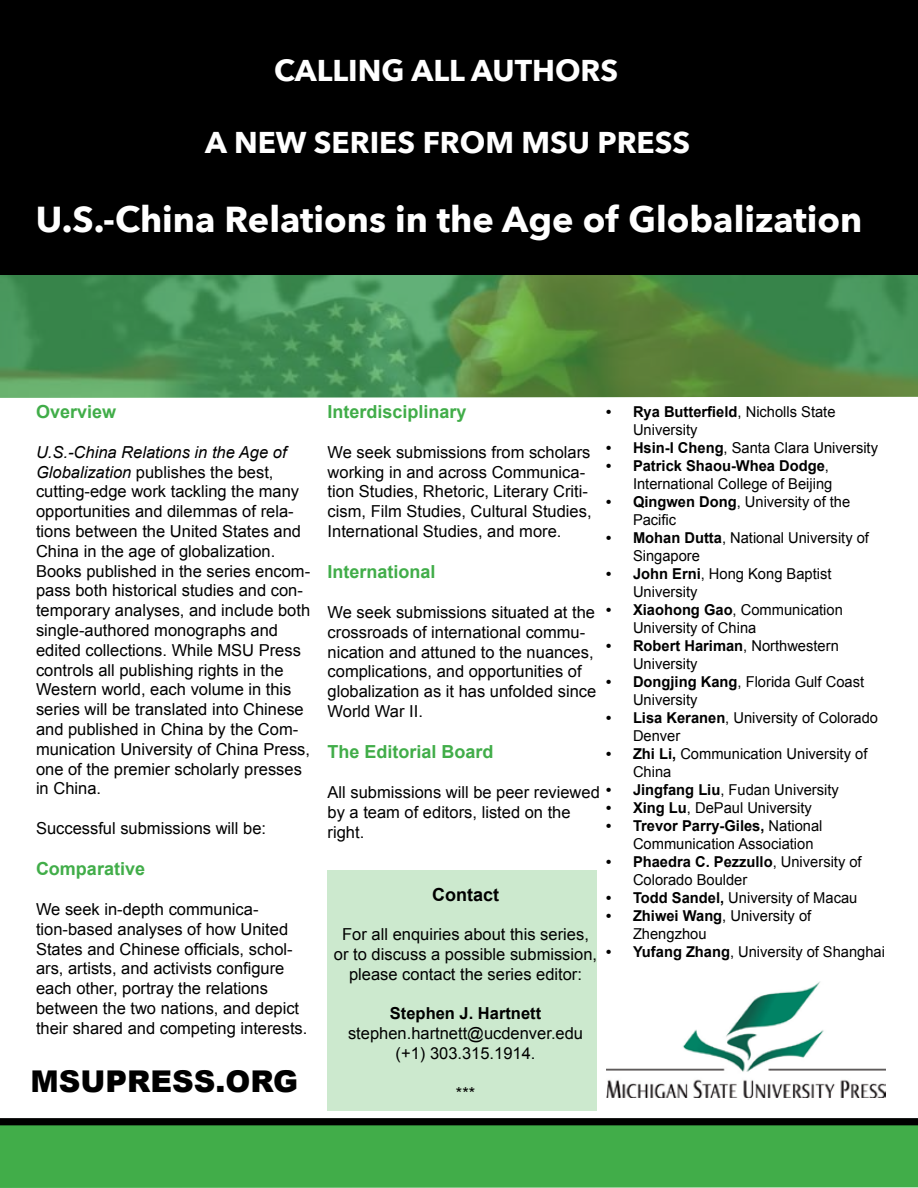
<style>
.page{position:relative;width:918px;height:1188px;background:#fff}
.page>*{position:absolute;margin:0;border:0;box-sizing:border-box;transform-origin:0 0}
.t1{font:700 36px "Avenir Next";color:#fff}
.t2{font:700 30px "Avenir Next";color:#fff}
.t3{font:900 30px "Arial";color:#000}
.t4{font:700 18px "Arial";color:#41ad49}
.t5{font:700 18px "Arial";color:#000}
.t6{font:16.5px/19.8px "Arial";color:#000}
.t7{font:700 16.5px "Arial";color:#000}
.t8{font:15px/18px "Arial";color:#000}
.s1{font-style:italic}
.s2{font-weight:700}
</style>
<div class="page">
<div style="left:328px;top:870px;width:269px;height:241px;background:#cce9ce"></div>
<img style="left:0;top:275px;width:918px;height:123px">
<div style="left:0;top:0;width:918px;height:275px;background:#000"></div>
<img style="left:606px;top:982px;width:279px;height:115px">
<div style="left:0;top:1125px;width:918px;height:63px;background:#41ad49"></div>
<svg style="left:0;top:1118px;width:918px;height:7px"></svg>
<h2 class="t2" style="left:274px;top:45px;width:345px">CALLING ALL AUTHORS</h2>
<h2 class="t2" style="left:205px;top:117px;width:487px">A NEW SERIES FROM MSU PRESS</h2>
<h1 class="t1" style="left:36px;top:189px;width:828px">U.S.-China Relations in the Age of Globalization</h1>
<p class="t4" style="left:36px;top:400px;width:82px">Overview</p>
<p class="t6" style="left:36px;top:442px;width:276px"><span class="s1">U.S.-China Relations in the Age of Globalization</span> publishes the best, cutting-edge work tackling the many opportunities and dilemmas of rela&shy;tions between the United States and China in the age of globalization.<br>Books published in the series encom&shy;pass both historical studies and con&shy;temporary analyses, and include both single-authored monographs and edited collections. While MSU Press controls all publishing rights in the Western world, each volume in this series will be translated into Chinese and published in China by the Com&shy;munication University of China Press, one of the premier scholarly presses in China.</p>
<p class="t6" style="left:36px;top:818px;width:232px">Successful submissions will be:</p>
<p class="t4" style="left:36px;top:857px;width:111px">Comparative</p>
<p class="t6" style="left:36px;top:899px;width:273px">We seek in-depth communica&shy;tion-based analyses of how United States and Chinese officials, schol&shy;ars, artists, and activists configure each other, portray the relations between the two nations, and depict their shared and competing interests.</p>
<h2 class="t3" style="left:30px;top:1060px;width:269px">MSUPRESS.ORG</h2>
<p class="t4" style="left:328px;top:400px;width:141px">Interdisciplinary</p>
<p class="t6" style="left:328px;top:442px;width:266px">We seek submissions from scholars working in and across Communica&shy;tion Studies, Rhetoric, Literary Criti&shy;cism, Film Studies, Cultural Studies, International Studies, and more.</p>
<p class="t4" style="left:328px;top:560px;width:110px">International</p>
<p class="t6" style="left:328px;top:602px;width:270px">We seek submissions situated at the crossroads of international commu&shy;nication and attuned to the nuances, complications, and opportunities of globalization as it has unfolded since World War II.</p>
<p class="t4" style="left:328px;top:740px;width:168px">The Editorial Board</p>
<p class="t6" style="left:328px;top:782px;width:274px">All submissions will be peer reviewed by a team of editors, listed on the right.</p>
<p class="t8" style="left:633px;top:403px;width:204px;text-indent:-27px"><span class="s2">• Rya Butterfield</span>, Nicholls State<br>University</p>
<p class="t8" style="left:606px;top:439px;width:274px"><span class="s2">• Hsin-I Cheng</span>, Santa Clara University</p>
<p class="t8" style="left:606px;top:457px;width:228px;text-align:right"><span class="s2">• Patrick Shaou-Whea Dodge</span>,<br>International College of Beijing</p>
<p class="t8" style="left:633px;top:493px;width:219px;text-indent:-27px"><span class="s2">• Qingwen Dong</span>, University of the<br>Pacific</p>
<p class="t8" style="left:633px;top:529px;width:238px;text-indent:-27px"><span class="s2">• Mohan Dutta</span>, National University of<br>Singapore</p>
<p class="t8" style="left:633px;top:565px;width:200px;text-indent:-27px"><span class="s2">• John Erni</span>, Hong Kong Baptist<br>University</p>
<p class="t8" style="left:633px;top:601px;width:211px;text-indent:-27px"><span class="s2">• Xiaohong Gao</span>, Communication<br>University of China</p>
<p class="t8" style="left:633px;top:637px;width:207px;text-indent:-27px"><span class="s2">• Robert Hariman</span>, Northwestern<br>University</p>
<p class="t8" style="left:633px;top:673px;width:233px;text-indent:-27px"><span class="s2">• Dongjing Kang</span>, Florida Gulf Coast<br>University</p>
<p class="t8" style="left:633px;top:709px;width:247px;text-indent:-27px"><span class="s2">• Lisa Keranen</span>, University of Colorado<br>Denver</p>
<p class="t8" style="left:633px;top:745px;width:236px;text-indent:-27px"><span class="s2">• Zhi Li,</span> Communication University of<br>China</p>
<p class="t8" style="left:606px;top:781px;width:234px"><span class="s2">• Jingfang Liu</span>, Fudan University</p>
<p class="t8" style="left:606px;top:799px;width:207px"><span class="s2">• Xing Lu</span>, DePaul University</p>
<p class="t8" style="left:633px;top:817px;width:191px;text-indent:-27px"><span class="s2">• Trevor Parry-Giles,</span> National<br>Communication Association</p>
<p class="t8" style="left:633px;top:853px;width:230px;text-indent:-27px"><span class="s2">• Phaedra C. Pezzullo</span>, University of<br>Colorado Boulder</p>
<p class="t8" style="left:606px;top:889px;width:253px"><span class="s2">• Todd Sandel,</span> University of Macau</p>
<p class="t8" style="left:633px;top:907px;width:180px;text-indent:-27px"><span class="s2">• Zhiwei Wang</span>, University of<br>Zhengzhou</p>
<p class="t8" style="left:606px;top:943px;width:281px"><span class="s2">• Yufang Zhang</span>, University of Shanghai</p>
<p class="t5" style="left:432px;top:882px;width:68px">Contact</p>
<p class="t6" style="left:334px;top:925px;width:265px;text-align:center">For all enquiries about this series, or to discuss a possible submission, please contact the series editor:</p>
<p class="t7" style="left:390px;top:1003px;width:153px">Stephen J. Hartnett</p>
<p class="t6" style="left:348px;top:1024px;width:237px;text-align:center">stephen.hartnett@ucdenver.edu (+1) 303.315.1914.</p>
<p class="t6" style="left:456px;top:1083px;width:21px">***</p>
</div>
